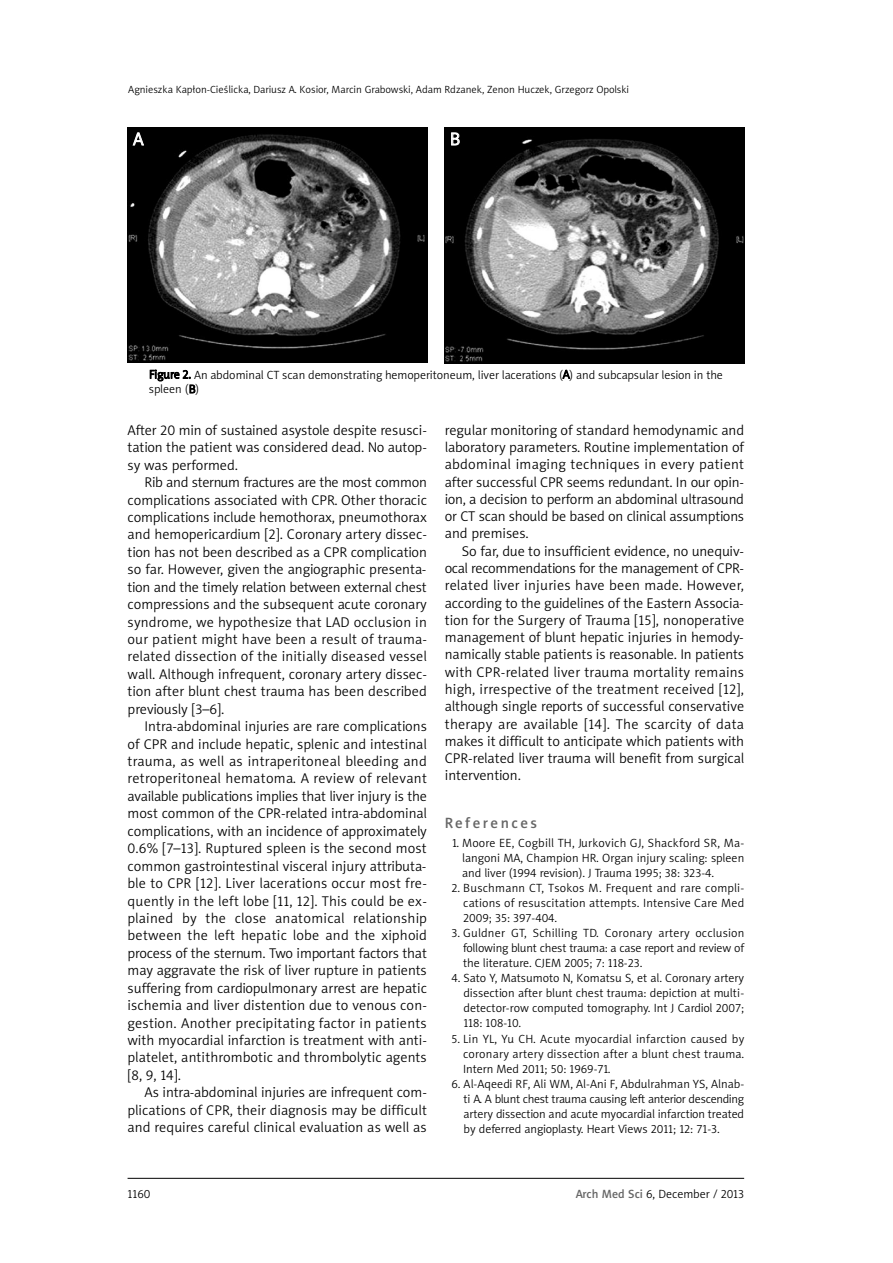
<style>
.page{position:relative;width:893px;height:1263px;background:#fff}
.page>*{position:absolute;margin:0;border:0;box-sizing:border-box;transform-origin:0 0}
.t1{font:18px "Naomi Sans EFNPS Light";color:#fff}
.t2{font:15px "Naomi Sans EFNPS Medium";letter-spacing:.165em;color:#666}
.t3{font:14.25px/17.4px "Naomi Sans EFNPS Light";color:#000;text-align:justify}
.t4{font:12px/15px "Naomi Sans EFNPS Light";color:#000;text-align:justify}
.t5{font:10.5px "Naomi Sans EFNPS Light";color:#000}
.s1{font-family:"Naomi Sans EFNPS Medium";color:#666}
</style>
<div class="page">
<hr style="left:128px;top:1178px;width:616px;height:1px;background:#000">
<img style="left:128px;top:128px;width:299px;height:235px">
<img style="left:444px;top:128px;width:300px;height:236px">
<p class="t5" style="left:128px;top:85px;width:502px">Agnieszka Kapłon-Cieślicka, Dariusz A. Kosior, Marcin Grabowski, Adam Rdzanek, Zenon Huczek, Grzegorz Opolski</p>
<p class="t1" style="left:133px;top:132px;width:12px">A</p>
<p class="t1" style="left:450px;top:132px;width:12px">B</p>
<p class="t4" style="left:149px;top:368px;width:576px;line-height:14.4px">Figure 2. An abdominal CT scan demonstrating hemoperitoneum, liver lacerations (A) and subcapsular lesion in the spleen (B)</p>
<p class="t3" style="left:128px;top:422px;width:301px">After 20 min of sustained asystole despite resusci&shy;tation the patient was considered dead. No autop&shy;sy was performed.</p>
<p class="t3" style="left:128px;top:475px;width:301px;text-indent:17px">Rib and sternum fractures are the most common complications associated with CPR. Other thoracic complications include hemothorax, pneumothorax and hemopericardium [2]. Coronary artery dissec&shy;tion has not been described as a CPR complication so far. However, given the angiographic presenta&shy;tion and the timely relation between external chest compressions and the subsequent acute coronary syndrome, we hypothesize that LAD occlusion in our patient might have been a result of trauma&shy;related dissection of the initially diseased vessel wall. Although infrequent, coronary artery dissec&shy;tion after blunt chest trauma has been described previously [3–6].</p>
<p class="t3" style="left:128px;top:719px;width:301px;text-indent:17px">Intra-abdominal injuries are rare complications of CPR and include hepatic, splenic and intestinal trauma, as well as intraperitoneal bleeding and retroperitoneal hematoma. A review of relevant available publications implies that liver injury is the most common of the CPR-related intra-abdominal complications, with an incidence of approximately 0.6% [7–13]. Ruptured spleen is the second most common gastrointestinal visceral injury attributa&shy;ble to CPR [12]. Liver lacerations occur most fre&shy;quently in the left lobe [11, 12]. This could be ex&shy;plained by the close anatomical relationship between the left hepatic lobe and the xiphoid process of the sternum. Two important factors that may aggravate the risk of liver rupture in patients suffering from cardiopulmonary arrest are hepatic ischemia and liver distention due to venous con&shy;gestion. Another precipitating factor in patients with myocardial infarction is treatment with anti&shy;platelet, antithrombotic and thrombolytic agents [8, 9, 14].</p>
<p class="t3" style="left:128px;top:1085px;width:301px;text-indent:17px">As intra-abdominal injuries are infrequent com&shy;plications of CPR, their diagnosis may be difficult and requires careful clinical evaluation as well as</p>
<p class="t3" style="left:445px;top:422px;width:301px">regular monitoring of standard hemodynamic and laboratory parameters. Routine implementation of abdominal imaging techniques in every patient after successful CPR seems redundant. In our opin&shy;ion, a decision to perform an abdominal ultrasound or CT scan should be based on clinical assumptions and premises.</p>
<p class="t3" style="left:445px;top:543px;width:301px;text-indent:17px">So far, due to insufficient evidence, no unequiv&shy;ocal recommendations for the management of CPR&shy;related liver injuries have been made. However, according to the guidelines of the Eastern Associa&shy;tion for the Surgery of Trauma [15], nonoperative management of blunt hepatic injuries in hemody&shy;namically stable patients is reasonable. In patients with CPR-related liver trauma mortality remains high, irrespective of the treatment received [12], although single reports of successful conservative therapy are available [14]. The scarcity of data makes it difficult to anticipate which patients with CPR-related liver trauma will benefit from surgical intervention.</p>
<p class="t2" style="left:445px;top:817px;width:94px">References</p>
<p class="t4" style="left:462px;top:836px;width:284px;text-indent:-10px">1. Moore EE, Cogbill TH, Jurkovich GJ, Shackford SR, Ma&shy;langoni MA, Champion HR. Organ injury scaling: spleen and liver (1994 revision). J Trauma 1995; 38: 323-4.</p>
<p class="t4" style="left:463px;top:882px;width:282px;text-indent:-12px">2. Buschmann CT, Tsokos M. Frequent and rare compli&shy;cations of resuscitation attempts. Intensive Care Med 2009; 35: 397-404.</p>
<p class="t4" style="left:463px;top:927px;width:283px;text-indent:-12px">3. Guldner GT, Schilling TD. Coronary artery occlusion following blunt chest trauma: a case report and review of the literature. CJEM 2005; 7: 118-23.</p>
<p class="t4" style="left:463px;top:972px;width:282px;text-indent:-12px">4. Sato Y, Matsumoto N, Komatsu S, et al. Coronary artery dissection after blunt chest trauma: depiction at multi&shy;detector-row computed tomography. Int J Cardiol 2007; 118: 108-10.</p>
<p class="t4" style="left:463px;top:1032px;width:283px;text-indent:-12px">5. Lin YL, Yu CH. Acute myocardial infarction caused by coronary artery dissection after a blunt chest trauma.<br>Intern Med 2011; 50: 1969-71.</p>
<p class="t4" style="left:464px;top:1077px;width:282px;text-indent:-12px">6. Al-Aqeedi RF, Ali WM, Al-Ani F, Abdulrahman YS, Alnab&shy;ti A. A blunt chest trauma causing left anterior descending artery dissection and acute myocardial infarction treated by deferred angioplasty. Heart Views 2011; 12: 71-3.</p>
<p class="t4" style="left:128px;top:1187px;width:24px">1160</p>
<p class="t4" style="left:576px;top:1187px;width:170px"><span class="s1">Arch Med Sci</span> 6, December / 2013</p>
</div>
